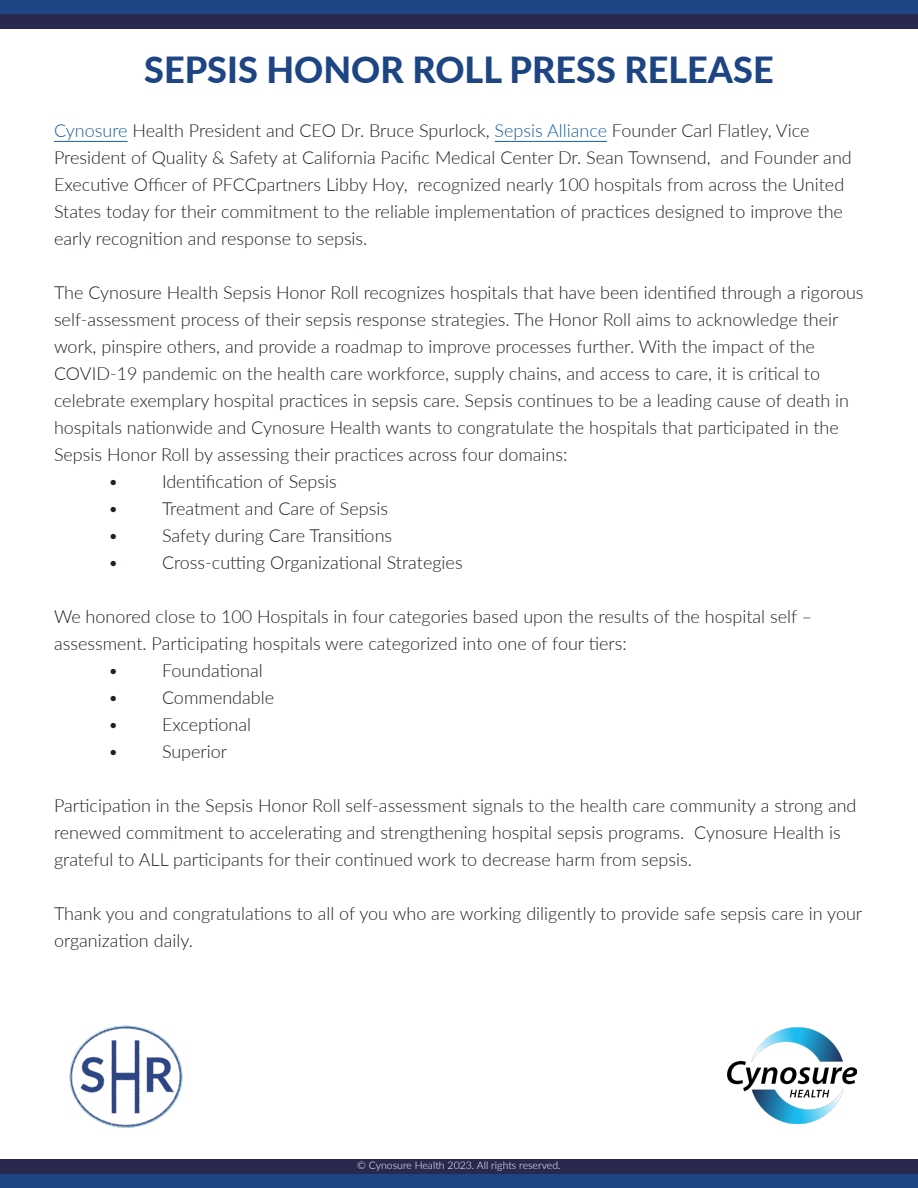
<style>
.page{position:relative;width:918px;height:1188px;background:#fff}
.page>*{position:absolute;margin:0;border:0;box-sizing:border-box;transform-origin:0 0}
.t1{font:800 36px "Lato";color:#1d4483}
.t2{font:300 18px/27px "Lato";color:#231f20}
.t3{font:300 10.5px "Lato";color:#fff}
.s1{color:#175d9e}
</style>
<div class="page">
<div style="left:0;top:0;width:918px;height:14px;background:#1d4483"></div>
<div style="left:0;top:14px;width:918px;height:15px;background:#292950"></div>
<hr style="left:54px;top:141px;width:74px;height:1px;background:#175d9e">
<hr style="left:495px;top:141px;width:112px;height:1px;background:#175d9e">
<div style="left:0;top:1174px;width:918px;height:14px;background:#1d4483"></div>
<div style="left:0;top:1159px;width:918px;height:15px;background:#292950"></div>
<img style="left:728px;top:1028px;width:128px;height:95px">
<img style="left:69px;top:1025px;width:114px;height:103px">
<p class="t1" style="left:144px;top:43px;width:631px">SEPSIS HONOR ROLL PRESS RELEASE</p>
<p class="t2" style="left:54px;top:116px;width:799px"><span class="s1">Cynosure</span> Health President and CEO Dr. Bruce Spurlock, <span class="s1">Sepsis Alliance</span> Founder Carl Flatley, Vice President of Quality &amp; Safety at California Pacific Medical Center Dr. Sean Townsend, and Founder and Executive Officer of PFCCpartners Libby Hoy, recognized nearly 100 hospitals from across the United States today for their commitment to the reliable implementation of practices designed to improve the early recognition and response to sepsis.</p>
<p class="t2" style="left:54px;top:278px;width:811px">The Cynosure Health Sepsis Honor Roll recognizes hospitals that have been identified through a rigorous self-assessment process of their sepsis response strategies. The Honor Roll aims to acknowledge their work, pinspire others, and provide a roadmap to improve processes further. With the impact of the COVID-19 pandemic on the health care workforce, supply chains, and access to care, it is critical to celebrate exemplary hospital practices in sepsis care. Sepsis continues to be a leading cause of death in hospitals nationwide and Cynosure Health wants to congratulate the hospitals that participated in the Sepsis Honor Roll by assessing their practices across four domains:</p>
<p class="t2" style="left:108px;top:467px;width:12px">•</p>
<p class="t2" style="left:162px;top:467px;width:176px">Identification of Sepsis</p>
<p class="t2" style="left:108px;top:494px;width:12px">•</p>
<p class="t2" style="left:162px;top:494px;width:228px">Treatment and Care of Sepsis</p>
<p class="t2" style="left:108px;top:521px;width:12px">•</p>
<p class="t2" style="left:162px;top:521px;width:232px">Safety during Care Transitions</p>
<p class="t2" style="left:108px;top:548px;width:12px">•</p>
<p class="t2" style="left:162px;top:548px;width:302px">Cross-cutting Organizational Strategies</p>
<p class="t2" style="left:54px;top:602px;width:760px">We honored close to 100 Hospitals in four categories based upon the results of the hospital self – assessment. Participating hospitals were categorized into one of four tiers:</p>
<p class="t2" style="left:108px;top:656px;width:12px">•</p>
<p class="t2" style="left:162px;top:656px;width:102px">Foundational</p>
<p class="t2" style="left:108px;top:683px;width:12px">•</p>
<p class="t2" style="left:162px;top:683px;width:114px">Commendable</p>
<p class="t2" style="left:108px;top:710px;width:12px">•</p>
<p class="t2" style="left:162px;top:710px;width:91px">Exceptional</p>
<p class="t2" style="left:108px;top:737px;width:12px">•</p>
<p class="t2" style="left:162px;top:737px;width:67px">Superior</p>
<p class="t2" style="left:54px;top:791px;width:804px">Participation in the Sepsis Honor Roll self-assessment signals to the health care community a strong and renewed commitment to accelerating and strengthening hospital sepsis programs. Cynosure Health is grateful to ALL participants for their continued work to decrease harm from sepsis.</p>
<p class="t2" style="left:54px;top:899px;width:810px">Thank you and congratulations to all of you who are working diligently to provide safe sepsis care in your organization daily.</p>
<p class="t3" style="left:357px;top:1158px;width:205px">© Cynosure Health 2023. All rights reserved.</p>
</div>
